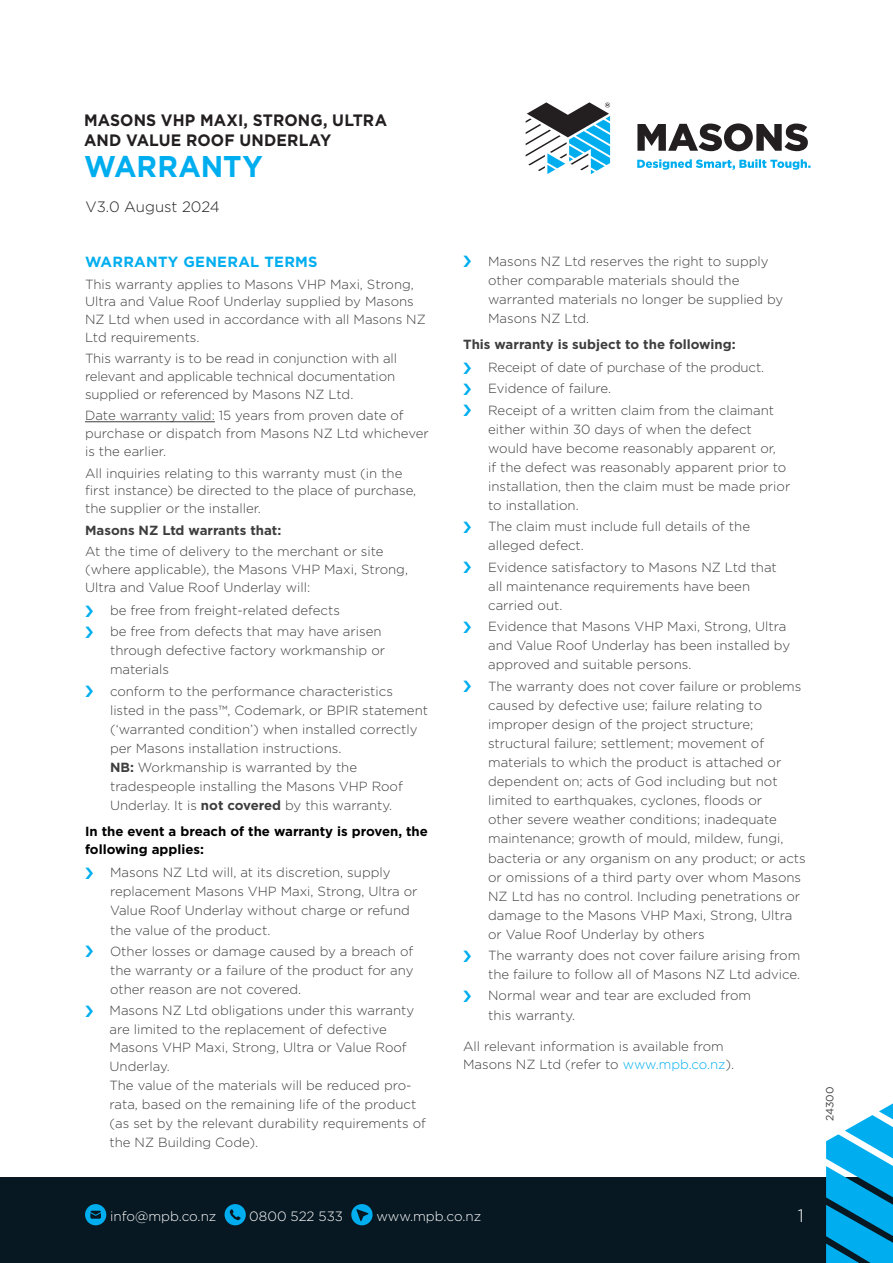
<style>
.page{position:relative;width:893px;height:1263px;background:#fff}
.page>*{position:absolute;margin:0;border:0;box-sizing:border-box;transform-origin:0 0}
.t1{font:700 30px "Gotham";letter-spacing:-.005em;color:#00aeef;scale:.95 1}
.t2{font:300 18px "Gotham";color:#fff}
.t3{font:700 16.5px/19.5px "Gotham";letter-spacing:.01em;color:#231f20;scale:.95 1}
.t4{font:300 15px "Gotham";color:#231f20}
.Heading_2{font:700 14.7px "Gotham";letter-spacing:.02em;color:#00aeef}
.t5{font:300 13.5px "Gotham";color:#fff}
.Body_Copy{font:300 13.2px/19px "Gotham";color:#3e3e3f}
.Heading_4{font:700 13.2px "Gotham";color:#3e3e3f}
.Body_Copy-2{font:700 13.2px/17.7px "Gotham";color:#000}
.Body_Copy-3{font:10.5px "Gotham";color:#3e3e3f}
.s1{font-weight:700}
.s2{color:#00aeef}
</style>
<div class="page">
<div style="left:0;top:1177px;width:893px;height:86px;background:#071822"></div>
<svg style="left:826px;top:1103px;width:67px;height:160px"></svg>
<svg style="left:85px;top:1204px;width:21px;height:21px"></svg>
<svg style="left:225px;top:1204px;width:21px;height:21px"></svg>
<svg style="left:351px;top:1204px;width:22px;height:21px"></svg>
<svg style="left:526px;top:102px;width:284px;height:72px"></svg>
<hr style="left:85px;top:421px;width:130px;height:1px;background:#3e3e3f">
<p class="t3" style="left:84px;top:111px;width:321px">MASONS VHP MAXI, STRONG, ULTRA<br>AND VALUE ROOF UNDERLAY</p>
<h1 class="t1" style="left:84px;top:146px;width:190px">WARRANTY</h1>
<p class="t4" style="left:86px;top:197px;width:136px">V3.0 August 2024</p>
<p class="Heading_2" style="left:85px;top:252px;width:234px">WARRANTY GENERAL TERMS</p>
<p class="Body_Copy" style="left:85px;top:275px;width:342px;line-height:17.7px">This warranty applies to Masons VHP Maxi, Strong, Ultra and Value Roof Underlay supplied by Masons NZ Ltd when used in accordance with all Masons NZ Ltd requirements.</p>
<p class="Body_Copy" style="left:85px;top:349px;width:313px;line-height:17.7px">This warranty is to be read in conjunction with all relevant and applicable technical documentation supplied or referenced by Masons NZ Ltd.</p>
<p class="Body_Copy" style="left:85px;top:407px;width:345px;line-height:17.7px">Date warranty valid: 15 years from proven date of purchase or dispatch from Masons NZ Ltd whichever is the earlier.</p>
<p class="Body_Copy" style="left:85px;top:464px;width:333px;line-height:17.7px">All inquiries relating to this warranty must (in the first instance) be directed to the place of purchase, the supplier or the installer.</p>
<p class="Heading_4" style="left:85px;top:521px;width:198px">Masons NZ Ltd warrants that:</p>
<p class="Body_Copy" style="left:85px;top:542px;width:325px;line-height:17.7px">At the time of delivery to the merchant or site (where applicable), the Masons VHP Maxi, Strong,<br>Ultra and Value Roof Underlay will:</p>
<p class="Body_Copy" style="left:110px;top:600px;width:231px">be free from freight-related defects</p>
<p class="Body_Copy" style="left:110px;top:622px;width:277px">be free from defects that may have arisen through defective factory workmanship or materials</p>
<p class="Body_Copy" style="left:110px;top:681px;width:320px">conform to the performance characteristics listed in the pass™, Codemark, or BPIR statement (‘warranted condition’) when installed correctly per Masons installation instructions.<br><span class="s1">NB:</span> Workmanship is warranted by the tradespeople installing the Masons VHP Roof Underlay. It is <span class="s1">not covered</span> by this warranty.</p>
<p class="Body_Copy-2" style="left:85px;top:823px;width:344px">In the event a breach of the warranty is proven, the following applies:</p>
<p class="Body_Copy" style="left:110px;top:863px;width:309px">Masons NZ Ltd will, at its discretion, supply replacement Masons VHP Maxi, Strong, Ultra or Value Roof Underlay without charge or refund the value of the product.</p>
<p class="Body_Copy" style="left:110px;top:941px;width:305px;text-align:justify">Other losses or damage caused by a breach of the warranty or a failure of the product for any other reason are not covered.</p>
<p class="Body_Copy" style="left:110px;top:1000px;width:306px">Masons NZ Ltd obligations under this warranty are limited to the replacement of defective</p>
<p class="Body_Copy" style="left:110px;top:1037px;width:318px">Masons VHP Maxi, Strong, Ultra or Value Roof Underlay.<br>The value of the materials will be reduced pro&shy;rata, based on the remaining life of the product (as set by the relevant durability requirements of the NZ Building Code).</p>
<p class="Body_Copy" style="left:488px;top:251px;width:297px">Masons NZ Ltd reserves the right to supply other comparable materials should the warranted materials no longer be supplied by Masons NZ Ltd.</p>
<p class="Heading_4" style="left:463px;top:335px;width:274px">This warranty is subject to the following:</p>
<p class="Body_Copy" style="left:488px;top:358px;width:278px">Receipt of date of purchase of the product.</p>
<p class="Body_Copy" style="left:488px;top:379px;width:125px">Evidence of failure.</p>
<p class="Body_Copy" style="left:488px;top:400px;width:304px">Receipt of a written claim from the claimant either within 30 days of when the defect would have become reasonably apparent or,<br>if the defect was reasonably apparent prior to installation, then the claim must be made prior to installation.</p>
<p class="Body_Copy" style="left:488px;top:517px;width:263px">The claim must include full details of the alleged defect.</p>
<p class="Body_Copy" style="left:488px;top:557px;width:290px">Evidence satisfactory to Masons NZ Ltd that all maintenance requirements have been carried out.</p>
<p class="Body_Copy" style="left:488px;top:616px;width:303px">Evidence that Masons VHP Maxi, Strong, Ultra and Value Roof Underlay has been installed by approved and suitable persons.</p>
<p class="Body_Copy" style="left:488px;top:676px;width:319px">The warranty does not cover failure or problems caused by defective use; failure relating to improper design of the project structure; structural failure; settlement; movement of materials to which the product is attached or dependent on; acts of God including but not limited to earthquakes, cyclones, floods or<br>other severe weather conditions; inadequate maintenance; growth of mould, mildew, fungi, bacteria or any organism on any product; or acts or omissions of a third party over whom Masons NZ Ltd has no control. Including penetrations or damage to the Masons VHP Maxi, Strong, Ultra or Value Roof Underlay by others</p>
<p class="Body_Copy" style="left:488px;top:946px;width:314px">The warranty does not cover failure arising from the failure to follow all of Masons NZ Ltd advice.</p>
<p class="Body_Copy" style="left:488px;top:986px;width:264px">Normal wear and tear are excluded from this warranty.</p>
<p class="Body_Copy" style="left:463px;top:1037px;width:273px;line-height:17.7px">All relevant information is available from<br>Masons NZ Ltd (refer to <span class="s2">www.mpb.co.nz</span>).</p>
<p class="Body_Copy-3" style="left:823px;top:1121px;width:36px;rotate:-90deg">24300</p>
<p class="t5" style="left:110px;top:1207px;width:108px">info@mpb.co.nz</p>
<p class="t5" style="left:249px;top:1207px;width:95px">0800 522 533</p>
<p class="t5" style="left:376px;top:1207px;width:106px">www.mpb.co.nz</p>
<h2 class="t2" style="left:798px;top:1204px;width:8px">1</h2>
</div>
